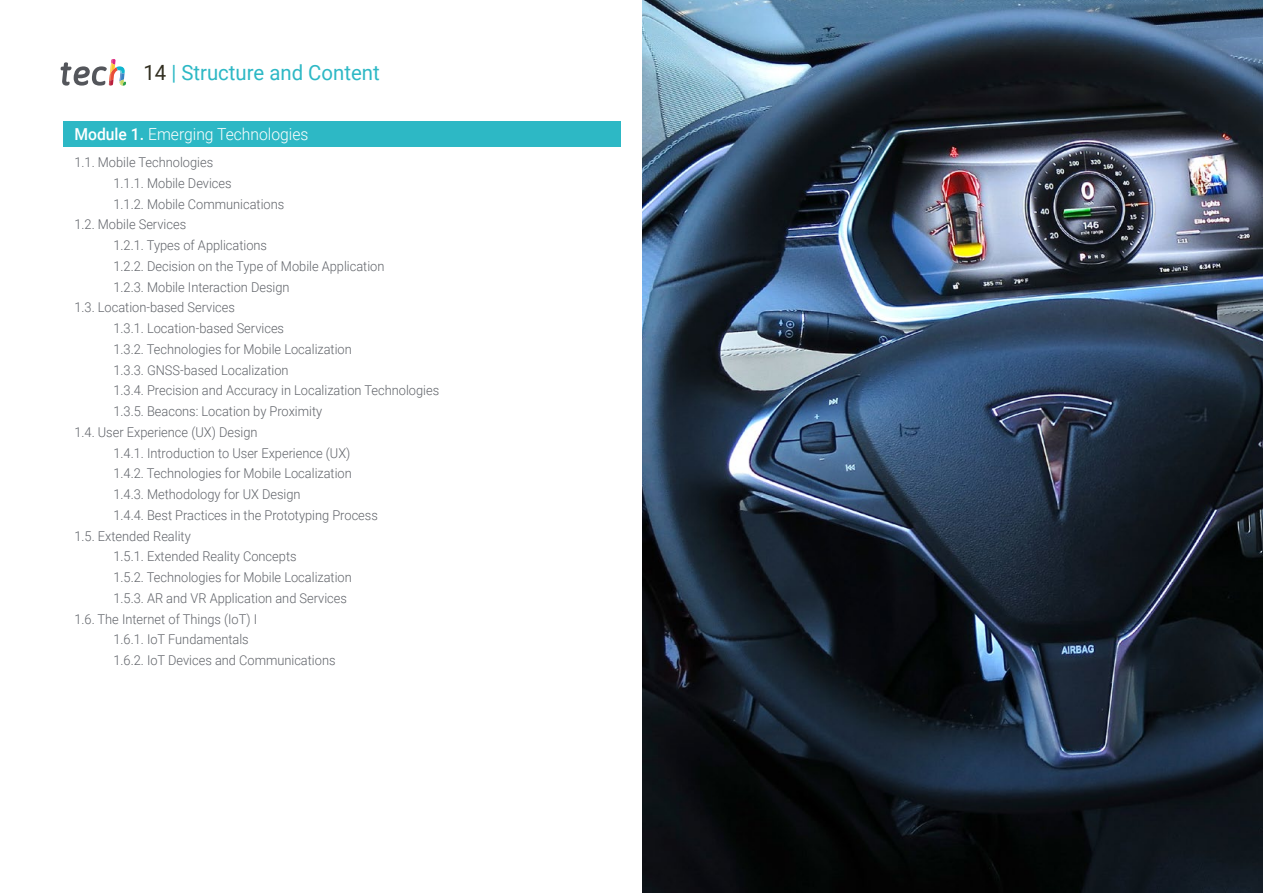
<style>
.page{position:relative;width:1263px;height:893px;background:#fff}
.page>*{position:absolute;margin:0;border:0;box-sizing:border-box;transform-origin:0 0}
.t1{font:21px "Roboto";color:#2db8c5}
.t2{font:300 16.5px "Roboto";color:#fff;scale:.95 1}
.t3{font:300 13.5px "Roboto";color:#61646a;scale:.95 1}
.s1{color:#312e20}
.s2{font-weight:500}
</style>
<div class="page">
<img style="left:642px;top:0;width:621px;height:893px">
<div style="left:63px;top:121px;width:558px;height:25px;background:#2db8c5"></div>
<svg style="left:61px;top:59px;width:65px;height:27px"></svg>
<h1 class="t1" style="left:144px;top:57px;width:238px"><span class="s1">14</span> | Structure and Content</h1>
<p class="t2" style="left:74px;top:123px;width:248px"><span class="s2">Module 1.</span> Emerging Technologies</p>
<p class="t3" style="left:74px;top:153px;width:148px">1.1. Mobile Technologies</p>
<p class="t3" style="left:113px;top:174px;width:126px">1.1.1. Mobile Devices</p>
<p class="t3" style="left:113px;top:194px;width:181px">1.1.2. Mobile Communications</p>
<p class="t3" style="left:74px;top:215px;width:119px">1.2. Mobile Services</p>
<p class="t3" style="left:113px;top:236px;width:163px">1.2.1. Types of Applications</p>
<p class="t3" style="left:113px;top:257px;width:287px">1.2.2. Decision on the Type of Mobile Application</p>
<p class="t3" style="left:113px;top:277px;width:187px">1.2.3. Mobile Interaction Design</p>
<p class="t3" style="left:74px;top:298px;width:170px">1.3. Location-based Services</p>
<p class="t3" style="left:113px;top:319px;width:181px">1.3.1. Location-based Services</p>
<p class="t3" style="left:113px;top:340px;width:252px">1.3.2. Technologies for Mobile Localization</p>
<p class="t3" style="left:113px;top:360px;width:186px">1.3.3. GNSS-based Localization</p>
<p class="t3" style="left:113px;top:381px;width:344px">1.3.4. Precision and Accuracy in Localization Technologies</p>
<p class="t3" style="left:113px;top:402px;width:221px">1.3.5. Beacons: Location by Proximity</p>
<p class="t3" style="left:74px;top:423px;width:194px">1.4. User Experience (UX) Design</p>
<p class="t3" style="left:113px;top:443px;width:251px">1.4.1. Introduction to User Experience (UX)</p>
<p class="t3" style="left:113px;top:464px;width:252px">1.4.2. Technologies for Mobile Localization</p>
<p class="t3" style="left:113px;top:485px;width:199px">1.4.3. Methodology for UX Design</p>
<p class="t3" style="left:113px;top:506px;width:280px">1.4.4. Best Practices in the Prototyping Process</p>
<p class="t3" style="left:74px;top:526px;width:124px">1.5. Extended Reality</p>
<p class="t3" style="left:113px;top:547px;width:194px">1.5.1. Extended Reality Concepts</p>
<p class="t3" style="left:113px;top:568px;width:252px">1.5.2. Technologies for Mobile Localization</p>
<p class="t3" style="left:113px;top:589px;width:247px">1.5.3. AR and VR Application and Services</p>
<p class="t3" style="left:74px;top:609px;width:194px">1.6. The Internet of Things (IoT) I</p>
<p class="t3" style="left:113px;top:630px;width:144px">1.6.1. IoT Fundamentals</p>
<p class="t3" style="left:113px;top:651px;width:235px">1.6.2. IoT Devices and Communications</p>
</div>
